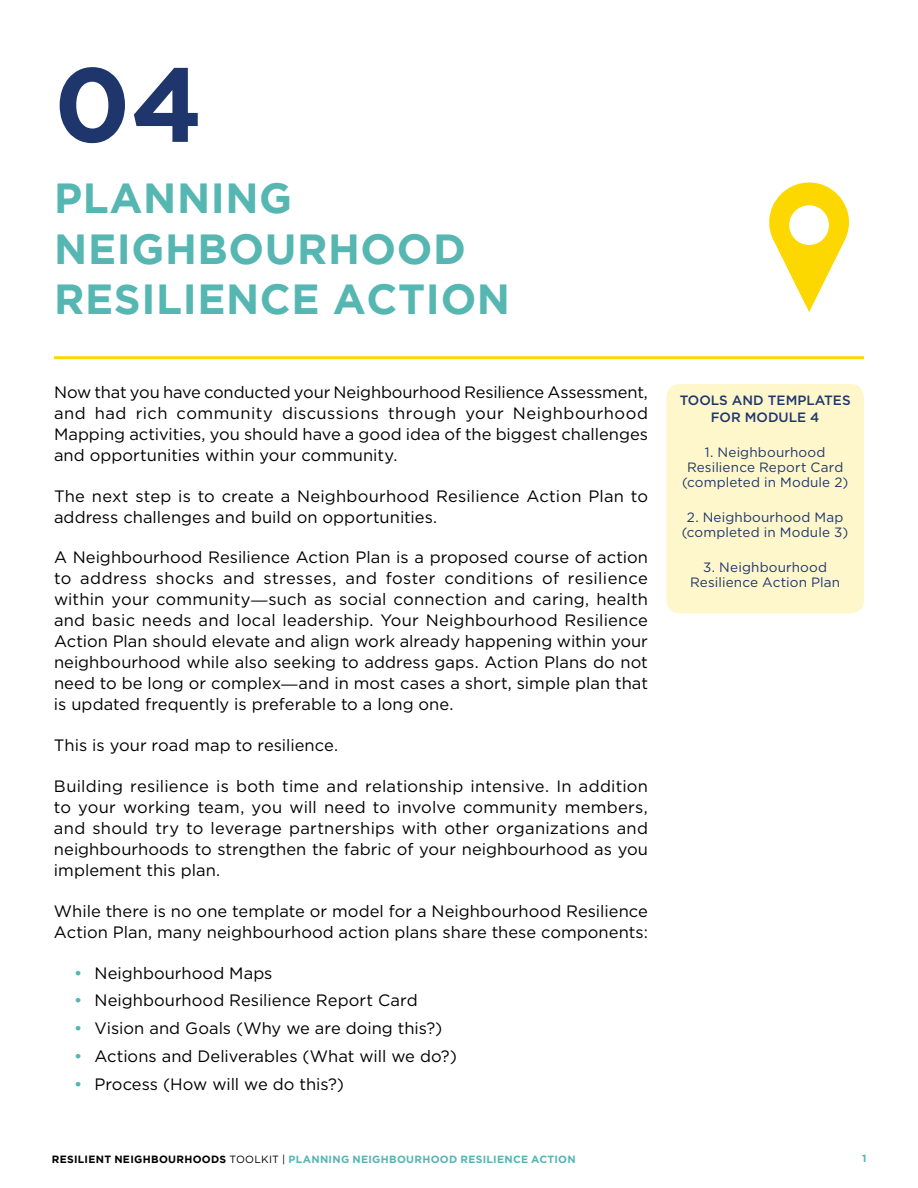
<style>
.page{position:relative;width:918px;height:1188px;background:#fff}
.page>*{position:absolute;margin:0;border:0;box-sizing:border-box;transform-origin:0 0}
.t1{font:700 105px "Gotham";color:#1e366c}
.t2{font:700 42px/50.4px "Gotham";letter-spacing:.015em;color:#56b6b2}
.t3{font:16.5px/21px "Gotham";color:#000101;text-align:justify}
.t4{font:16.5px "Gotham";color:#000}
.t5{font:13.5px/15px "Gotham";letter-spacing:.015em;color:#1e366c;text-align:center}
.t6{font:500 13.5px/16.5px "Gotham";color:#1e366c;text-align:center}
.t7{font:700 10.5px "Gotham";letter-spacing:.03em;color:#56b6b2}
.t8{font:700 10.5px "Gotham";color:#56b6b2}
.s1{font-family:"Crimson Text";color:#000}
.s2{font-weight:500;color:#56b6b2}
.s3{color:#000}
.s4{font-weight:400;color:#000}
</style>
<div class="page">
<hr style="left:54px;top:356px;width:810px;height:3px;background:#fdd700">
<svg style="left:769px;top:182px;width:80px;height:130px"></svg>
<div style="left:666px;top:384px;width:198px;height:229px;background:#fef7cc;border-radius:14px"></div>
<h1 class="t1" style="left:54px;top:44px;width:150px">04</h1>
<h2 class="t2" style="left:54px;top:172px;width:457px">PLANNING<br>NEIGHBOURHOOD<br>RESILIENCE ACTION</h2>
<p class="t3" style="left:54px;top:381px;width:596px">Now that you have conducted your Neighbourhood Resilience Assessment, and had rich community discussions through your Neighbourhood Mapping activities, you should have a good idea of the biggest challenges and opportunities within your community.</p>
<p class="t3" style="left:54px;top:485px;width:596px">The next step is to create a Neighbourhood Resilience Action Plan to address challenges and build on opportunities.</p>
<p class="t3" style="left:54px;top:547px;width:596px">A Neighbourhood Resilience Action Plan is a proposed course of action to address shocks and stresses, and foster conditions of resilience within your community<span class="s1">―</span>such as social connection and caring, health and basic needs and local leadership. Your Neighbourhood Resilience Action Plan should elevate and align work already happening within your neighbourhood while also seeking to address gaps. Action Plans do not need to be long or complex<span class="s1">―</span>and in most cases a short, simple plan that is updated frequently is preferable to a long one.</p>
<p class="t3" style="left:54px;top:735px;width:286px">This is your road map to resilience.</p>
<p class="t3" style="left:54px;top:775px;width:596px">Building resilience is both time and relationship intensive. In addition to your working team, you will need to involve community members, and should try to leverage partnerships with other organizations and neighbourhoods to strengthen the fabric of your neighbourhood as you implement this plan.</p>
<p class="t3" style="left:54px;top:900px;width:595px">While there is no one template or model for a Neighbourhood Resilience<br>Action Plan, many neighbourhood action plans share these components:</p>
<p class="t4" style="left:74px;top:964px;width:200px"><span class="s2">•</span> Neighbourhood Maps</p>
<p class="t4" style="left:74px;top:991px;width:345px"><span class="s2">•</span> Neighbourhood Resilience Report Card</p>
<p class="t4" style="left:74px;top:1019px;width:370px"><span class="s2">•</span> Vision and Goals (Why we are doing this?)</p>
<p class="t4" style="left:74px;top:1047px;width:384px"><span class="s2">•</span> Actions and Deliverables (What will we do?)</p>
<p class="t4" style="left:74px;top:1075px;width:271px"><span class="s2">•</span> Process (How will we do this?)</p>
<p class="t6" style="left:680px;top:392px;width:172px">TOOLS AND TEMPLATES<br>FOR MODULE 4</p>
<p class="t5" style="left:682px;top:444px;width:168px">1. Neighbourhood<br>Resilience Report Card (completed in Module 2)</p>
<p class="t5" style="left:682px;top:509px;width:168px">2. Neighbourhood Map (completed in Module 3)</p>
<p class="t5" style="left:690px;top:559px;width:152px">3. Neighbourhood<br>Resilience Action Plan</p>
<p class="t7" style="left:52px;top:1154px;width:525px"><span class="s3">RESILIENT NEIGHBOURHOODS</span> <span class="s4">TOOLKIT |</span> PLANNING NEIGHBOURHOOD RESILIENCE ACTION</p>
<p class="t8" style="left:862px;top:1152px;width:6px">1</p>
</div>
